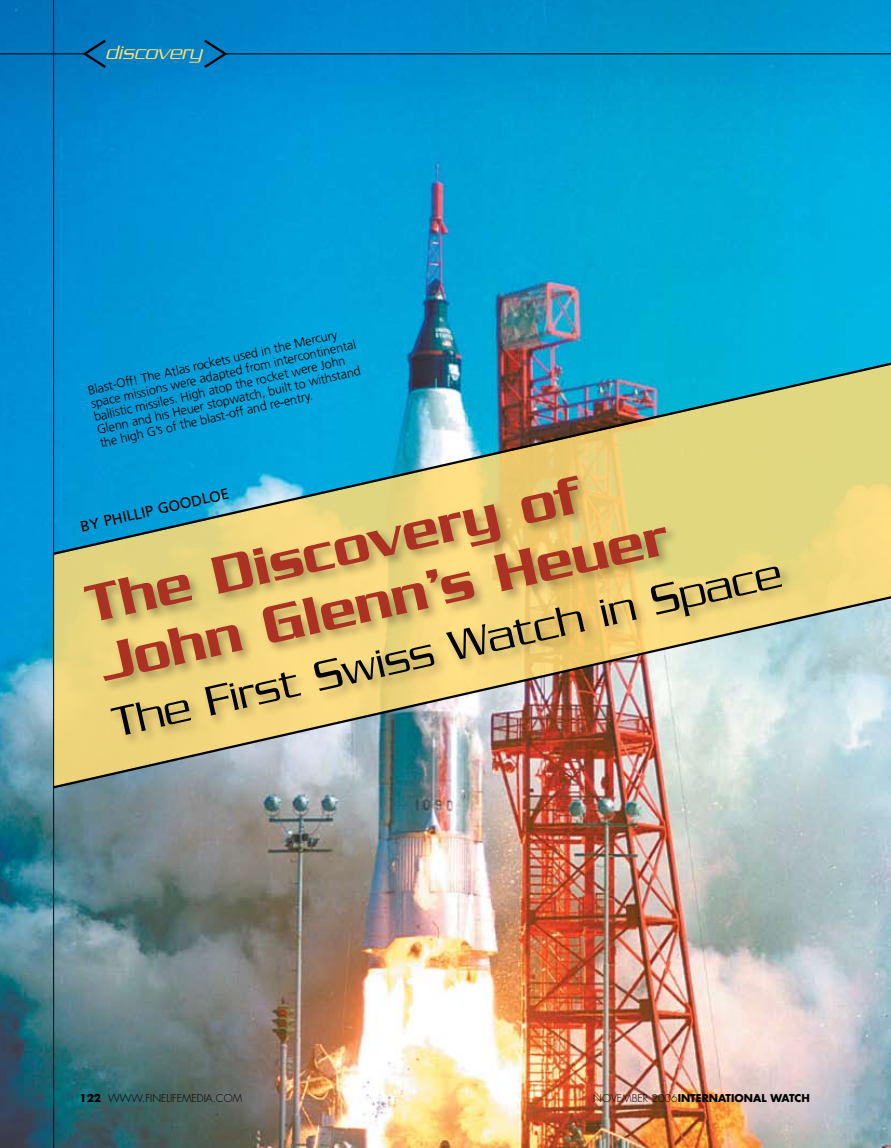
<style>
.page{position:relative;width:891px;height:1148px;background:#fff}
.page>*{position:absolute;margin:0;border:0;box-sizing:border-box;transform-origin:0 0}
.t1{font:500 57px/60.2px "Serpentine";color:#ab3223}
.t2{font:300 45px "Serpentine";color:#000}
.t3{font:italic 300 20.85px "Serpentine";color:#ffdc74}
.t4{font:15px "Frutiger";color:#000}
.t5{font:300 12.75px/13.5px "Frutiger";color:#000}
.t6{font:700 10.5px "Futura";color:#000}
.t7{font:300 10.5px "Futura";color:#000}
.s1{font-weight:700}
.s2{font-weight:300}
</style>
<div class="page">
<img style="left:0;top:0;width:891px;height:1148px">
<img style="left:51px;top:556px;width:840px;height:234px">
<hr style="left:53px;top:0;width:1px;height:1148px;background:#000">
<svg style="left:51px;top:171px;width:840px;height:385px;background:#3eabbc"></svg>
<hr style="left:0;top:53px;width:85px;height:1px;background:#000">
<hr style="left:224px;top:53px;width:667px;height:1px;background:#000">
<svg style="left:202px;top:37px;width:27px;height:33px"></svg>
<svg style="left:81px;top:37px;width:27px;height:33px"></svg>
<h3 class="t3" style="left:106px;top:41px;width:98px">discovery</h3>
<p class="t5" style="left:87px;top:385px;width:273px;rotate:-13deg">Blast-Off! The Atlas rockets used in the Mercury space missions were adapted from intercontinental ballistic missiles. High atop the rocket were John Glenn and his Heuer stopwatch, built to withstand the high G’s of the blast-off and re-entry.</p>
<h1 class="t1" style="left:80px;top:576px;width:583px;rotate:-13deg">The Discovery of<br>John Glenn’s Heuer</h1>
<p class="t4" style="left:79px;top:518px;width:153px;rotate:-13deg">by Phillip Goodloe</p>
<h2 class="t2" style="left:108px;top:700px;width:686px;rotate:-13deg">The First Swiss Watch in Space</h2>
<p class="t7" style="left:80px;top:1092px;width:105px"><span class="s1">122</span> WWW.FINELIFEME</p>
<p class="t7" style="left:197px;top:1092px;width:37px">DIA.COM</p>
<p class="t6" style="left:593px;top:1091px;width:218px"><span class="s2">NOVEMBER 2006</span>INTERNATIONAL WATCH</p>
<p class="t7" style="left:177px;top:1092px;width:8px">E</p>
</div>
